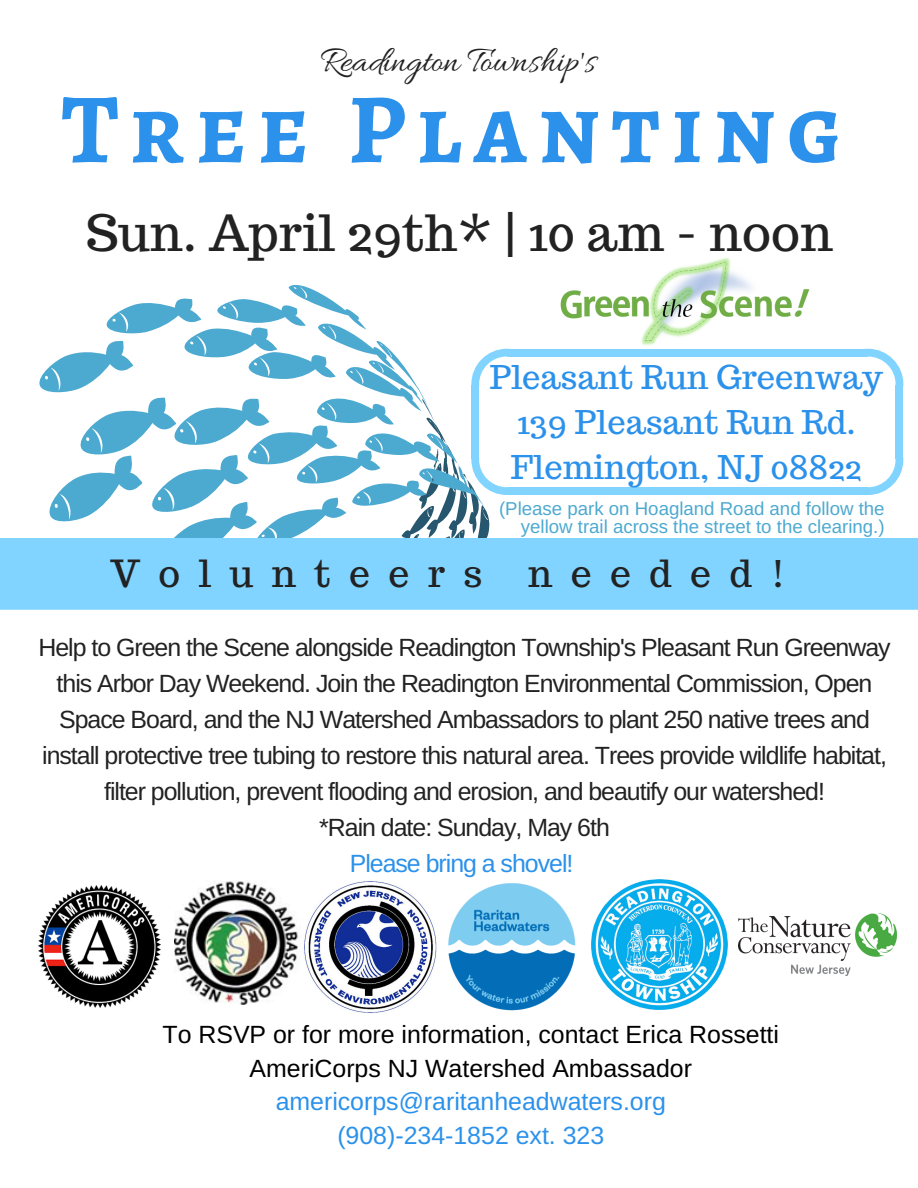
<style>
.page{position:relative;width:918px;height:1188px;background:#fff}
.page>*{position:absolute;margin:0;border:0;box-sizing:border-box;transform-origin:0 0}
.t1{font:700 99.6px "Alegreya SC";letter-spacing:.11em;color:#2b91ea}
.t2{font:49.8px "Trocchi";color:#222}
.t3{font:37.35px "Allura";color:#222}
.t4{font:37.35px "Trocchi";letter-spacing:.49em;color:#222}
.t5{font:32.7px/45px "Trocchi";color:#2b91ea;text-align:center}
.t6{font:24.9px/36px "Arimo";letter-spacing:-.04em;color:#222;text-align:center}
.t7{font:24.9px/33.8px "Arimo";color:#000;text-align:center}
.t8{font:24.9px/33.8px "Arimo";color:#2b91ea;text-align:center}
.t9{font:24.9px "Arimo";letter-spacing:-.04em;color:#2b91ea}
.t10{font:18.75px/18px "Arimo";color:#4ca9d0;text-align:right}
</style>
<div class="page">
<img style="left:38px;top:885px;width:123px;height:123px">
<img style="left:174px;top:881px;width:125px;height:124px">
<img style="left:304px;top:881px;width:133px;height:132px">
<img style="left:448px;top:883px;width:128px;height:128px">
<svg style="left:868px;top:349px;width:35px;height:38px"></svg>
<div style="left:508px;top:349px;width:360px;height:8px;background:#80d4ff"></div>
<div style="left:508px;top:487px;width:360px;height:8px;background:#80d4ff"></div>
<div style="left:896px;top:385px;width:7px;height:73px;background:#80d4ff"></div>
<svg style="left:868px;top:457px;width:35px;height:38px"></svg>
<svg style="left:39px;top:285px;width:470px;height:253px"></svg>
<div style="left:0;top:538px;width:918px;height:72px;background:#80d4ff"></div>
<img style="left:592px;top:880px;width:136px;height:129px">
<img style="left:560px;top:257px;width:250px;height:88px">
<img style="left:738px;top:914px;width:159px;height:61px">
<h3 class="t3" style="left:320px;top:40px;width:277px">Readington Township's</h3>
<h1 class="t1" style="left:62px;top:61px;width:782px">Tree Planting</h1>
<h2 class="t2" style="left:86px;top:200px;width:749px">Sun. April 29th* | 10 am - noon</h2>
<h3 class="t5" style="left:490px;top:355px;width:395px">Pleasant Run Greenway<br>139 Pleasant Run Rd.<br>Flemington, NJ 08822</h3>
<p class="t10" style="left:499px;top:499px;width:387px">(Please park on Hoagland Road and follow the yellow trail across the street to the clearing.)</p>
<h3 class="t4" style="left:110px;top:549px;width:677px">Volunteers needed!</h3>
<p class="t6" style="left:38px;top:629px;width:854px">Help to Green the Scene alongside Readington Township's Pleasant Run Greenway this Arbor Day Weekend. Join the Readington Environmental Commission, Open Space Board, and the NJ Watershed Ambassadors to plant 250 native trees and install protective tree tubing to restore this natural area. Trees provide wildlife habitat, filter pollution, prevent flooding and erosion, and beautify our watershed!<br>*Rain date: Sunday, May 6th</p>
<p class="t9" style="left:350px;top:849px;width:225px">Please bring a shovel!</p>
<p class="t7" style="left:163px;top:1017px;width:618px">To RSVP or for more information, contact Erica Rossetti<br>AmeriCorps NJ Watershed Ambassador</p>
<p class="t8" style="left:276px;top:1085px;width:392px">americorps@raritanheadwaters.org (908)-234-1852 ext. 323</p>
</div>
